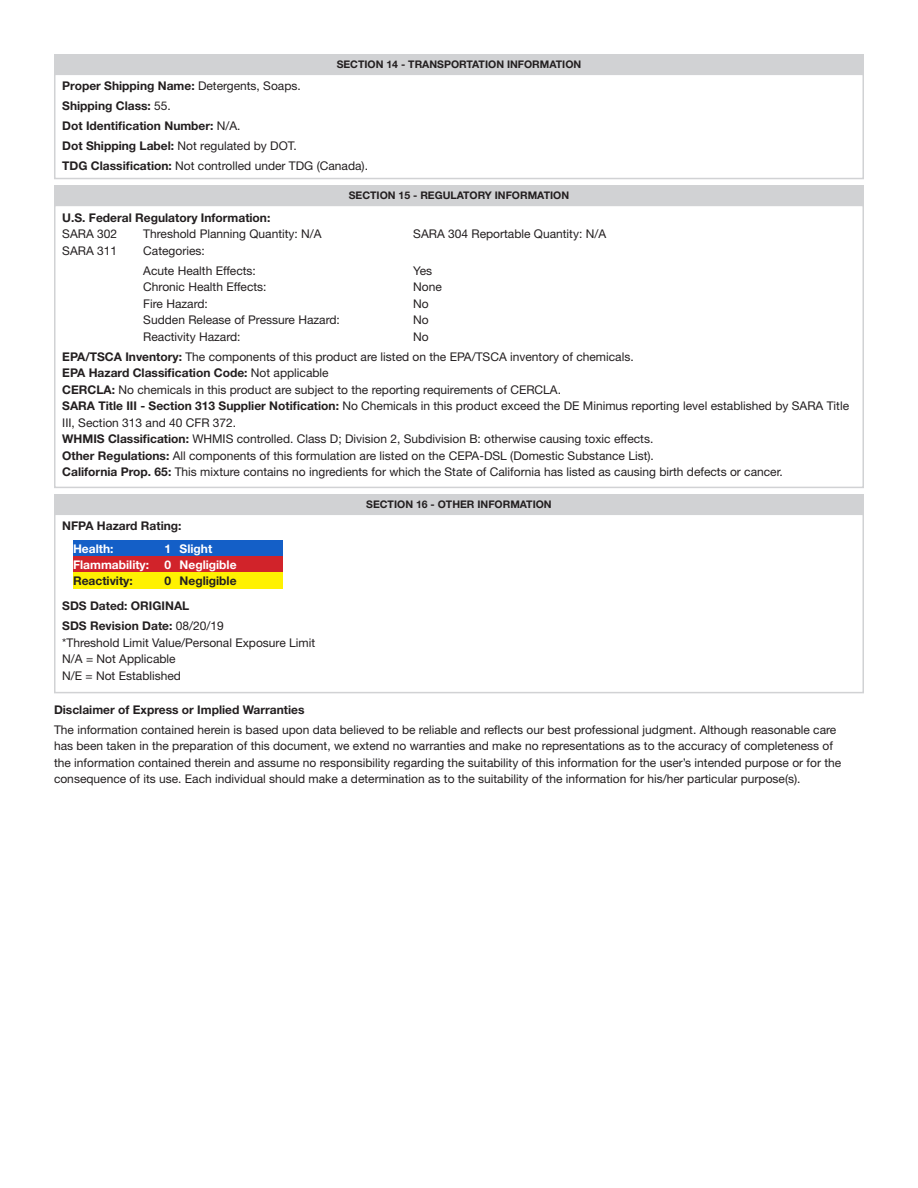
<style>
.page{position:relative;width:918px;height:1188px;background:#fff}
.page>*{position:absolute;margin:0;border:0;box-sizing:border-box;transform-origin:0 0}
.t1{font:12px/16.5px "Helvetica Neue LT Std";color:#231f20}
.t2{font:700 12px "Helvetica Neue LT Std";color:#231f20}
.t3{font:700 12px "Helvetica Neue LT Std";color:#fff}
.t4{font:700 10.5px "Helvetica Neue LT Std";color:#231f20}
.s1{font-weight:400}
.s2{font-weight:700}
</style>
<div class="page">
<div style="left:54px;top:74px;width:810px;height:105px;border:2px solid #d1d2d4"></div>
<div style="left:54px;top:54px;width:810px;height:21px;background:#d1d2d4"></div>
<div style="left:54px;top:205px;width:810px;height:283px;border:2px solid #d1d2d4"></div>
<div style="left:54px;top:185px;width:810px;height:21px;background:#d1d2d4"></div>
<div style="left:54px;top:514px;width:810px;height:179px;border:2px solid #d1d2d4"></div>
<div style="left:54px;top:494px;width:810px;height:20px;background:#d1d2d4"></div>
<div style="left:73px;top:540px;width:209px;height:16px;background:#145fc7"></div>
<div style="left:73px;top:556px;width:209px;height:17px;background:#d1232a"></div>
<div style="left:73px;top:573px;width:209px;height:16px;background:#fff101"></div>
<p class="t4" style="left:337px;top:58px;width:246px">SECTION 14 - TRANSPORTATION INFORMATION</p>
<p class="t2" style="left:62px;top:79px;width:240px">Proper Shipping Name: <span class="s1">Detergents, Soaps.</span></p>
<p class="t2" style="left:62px;top:99px;width:110px">Shipping Class: <span class="s1">55.</span></p>
<p class="t2" style="left:62px;top:119px;width:180px">Dot Identification Number: <span class="s1">N/A.</span></p>
<p class="t1" style="left:62px;top:138px;width:236px"><span class="s2">Dot Shipping Label:</span> Not regulated by DOT.</p>
<p class="t1" style="left:62px;top:158px;width:307px"><span class="s2">TDG Classification:</span> Not controlled under TDG (Canada).</p>
<p class="t4" style="left:349px;top:189px;width:222px">SECTION 15 - REGULATORY INFORMATION</p>
<p class="t2" style="left:62px;top:210px;width:210px">U.S. Federal Regulatory Information:</p>
<p class="t1" style="left:62px;top:225px;width:56px">SARA 302</p>
<p class="t1" style="left:143px;top:225px;width:180px">Threshold Planning Quantity: N/A</p>
<p class="t1" style="left:413px;top:225px;width:194px">SARA 304 Reportable Quantity: N/A</p>
<p class="t1" style="left:62px;top:242px;width:56px">SARA 311</p>
<p class="t1" style="left:143px;top:242px;width:63px">Categories:</p>
<p class="t1" style="left:143px;top:262px;width:114px">Acute Health Effects:</p>
<p class="t1" style="left:413px;top:262px;width:20px">Yes</p>
<p class="t1" style="left:143px;top:278px;width:125px">Chronic Health Effects:</p>
<p class="t1" style="left:413px;top:278px;width:30px">None</p>
<p class="t1" style="left:143px;top:295px;width:66px">Fire Hazard:</p>
<p class="t1" style="left:413px;top:295px;width:17px">No</p>
<p class="t1" style="left:143px;top:311px;width:198px">Sudden Release of Pressure Hazard:</p>
<p class="t1" style="left:413px;top:311px;width:17px">No</p>
<p class="t1" style="left:143px;top:328px;width:99px">Reactivity Hazard:</p>
<p class="t1" style="left:413px;top:328px;width:17px">No</p>
<p class="t1" style="left:62px;top:348px;width:573px"><span class="s2">EPA/TSCA Inventory:</span> The components of this product are listed on the EPA/TSCA inventory of chemicals.</p>
<p class="t2" style="left:62px;top:365px;width:268px">EPA Hazard Classification Code: <span class="s1">Not applicable</span></p>
<p class="t1" style="left:62px;top:381px;width:500px"><span class="s2">CERCLA:</span> No chemicals in this product are subject to the reporting requirements of CERCLA.</p>
<p class="t1" style="left:62px;top:397px;width:788px"><span class="s2">SARA Title III - Section 313 Supplier Notification:</span> No Chemicals in this product exceed the DE Minimus reporting level established by SARA Title<br>III, Section 313 and 40 CFR 372.</p>
<p class="t1" style="left:62px;top:430px;width:593px"><span class="s2">WHMIS Classification:</span> WHMIS controlled. Class D; Division 2, Subdivision B: otherwise causing toxic effects.</p>
<p class="t1" style="left:62px;top:447px;width:593px"><span class="s2">Other Regulations:</span> All components of this formulation are listed on the CEPA-DSL (Domestic Substance List).</p>
<p class="t1" style="left:62px;top:463px;width:722px"><span class="s2">California Prop. 65:</span> This mixture contains no ingredients for which the State of California has listed as causing birth defects or cancer.</p>
<p class="t2" style="left:62px;top:519px;width:121px">NFPA Hazard Rating:</p>
<p class="t3" style="left:73px;top:541px;width:42px">Health:</p>
<p class="t3" style="left:165px;top:541px;width:49px">1 Slight</p>
<p class="t3" style="left:73px;top:557px;width:78px">Flammability:</p>
<p class="t3" style="left:165px;top:557px;width:74px">0 Negligible</p>
<p class="t2" style="left:73px;top:573px;width:61px">Reactivity:</p>
<p class="t2" style="left:165px;top:573px;width:74px">0 Negligible</p>
<p class="t2" style="left:62px;top:599px;width:129px">SDS Dated: ORIGINAL</p>
<p class="t2" style="left:62px;top:619px;width:163px">SDS Revision Date: <span class="s1">08/20/19</span></p>
<p class="t1" style="left:62px;top:634px;width:254px">*Threshold Limit Value/Personal Exposure Limit</p>
<p class="t1" style="left:62px;top:651px;width:115px">N/A = Not Applicable</p>
<p class="t1" style="left:62px;top:667px;width:120px">N/E = Not Established</p>
<p class="t4" style="left:366px;top:498px;width:187px">SECTION 16 - OTHER INFORMATION</p>
<p class="t2" style="left:54px;top:702px;width:252px">Disclaimer of Express or Implied Warranties</p>
<p class="t1" style="left:54px;top:721px;width:789px">The information contained herein is based upon data believed to be reliable and reflects our best professional judgment. Although reasonable care has been taken in the preparation of this document, we extend no warranties and make no representations as to the accuracy of completeness of the information contained therein and assume no responsibility regarding the suitability of this information for the user’s intended purpose or for the consequence of its use. Each individual should make a determination as to the suitability of the information for his/her particular purpose(s).</p>
</div>
